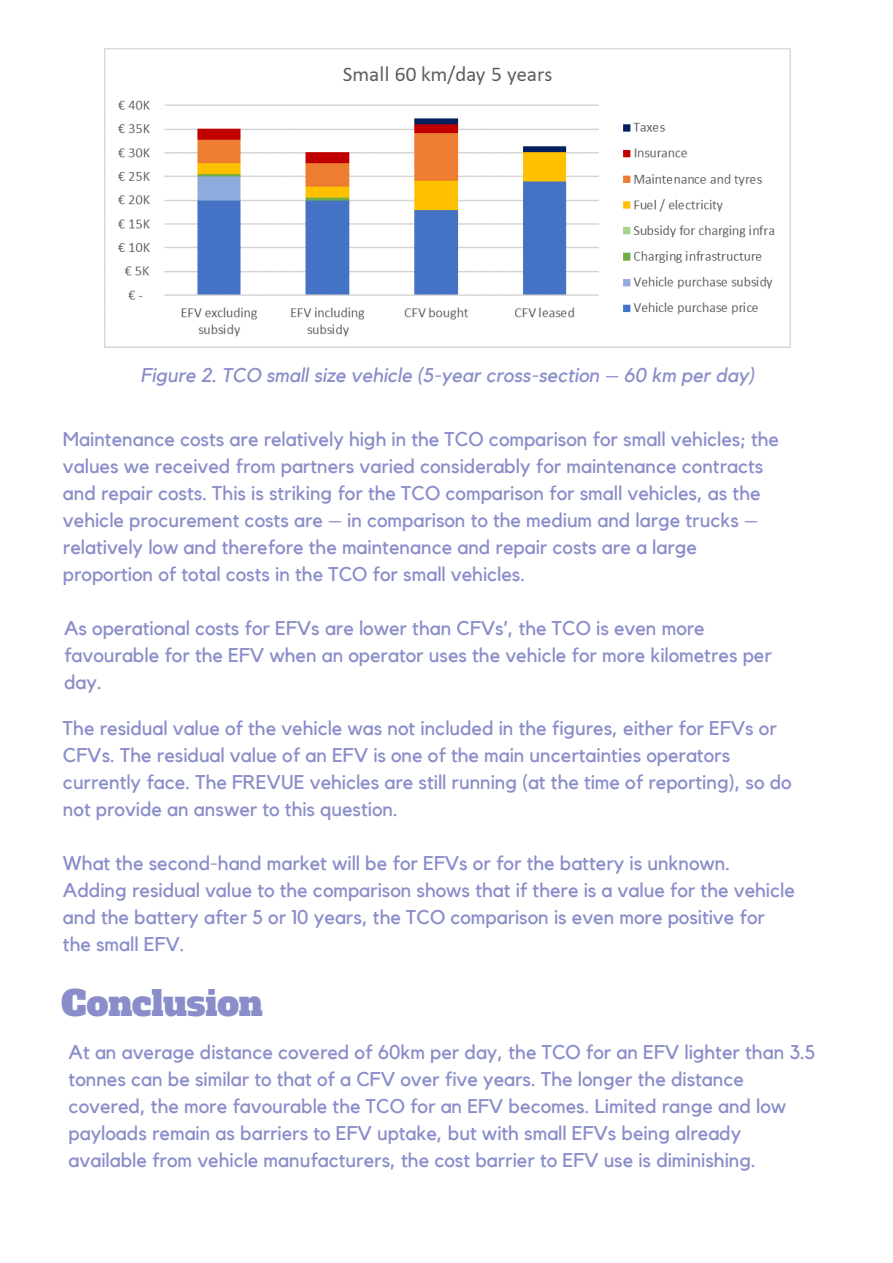
<style>
.page{position:relative;width:893px;height:1263px;background:#fff}
.page>*{position:absolute;margin:0;border:0;box-sizing:border-box;transform-origin:0 0}
.t1{font:34.65px "Alfa Slab One";color:#898dc9}
.t2{font:19.8px/27px "Kollektif";color:#898dc9}
.t3{font:italic 19.8px "Kollektif";color:#898dc9}
</style>
<div class="page">
<img style="left:105px;top:48px;width:685px;height:299px">
<p class="t3" style="left:141px;top:366px;width:615px">Figure 2. TCO small size vehicle (5-year cross-section – 60 km per day)</p>
<p class="t2" style="left:63px;top:427px;width:717px">Maintenance costs are relatively high in the TCO comparison for small vehicles; the values we received from partners varied considerably for maintenance contracts and repair costs. This is striking for the TCO comparison for small vehicles, as the vehicle procurement costs are – in comparison to the medium and large trucks – relatively low and therefore the maintenance and repair costs are a large proportion of total costs in the TCO for small vehicles.</p>
<p class="t2" style="left:64px;top:615px;width:709px">As operational costs for EFVs are lower than CFVs’, the TCO is even more favourable for the EFV when an operator uses the vehicle for more kilometres per day.</p>
<p class="t2" style="left:63px;top:716px;width:730px">The residual value of the vehicle was not included in the figures, either for EFVs or CFVs. The residual value of an EFV is one of the main uncertainties operators currently face. The FREVUE vehicles are still running (at the time of reporting), so do not provide an answer to this question.</p>
<p class="t2" style="left:63px;top:850px;width:733px">What the second-hand market will be for EFVs or for the battery is unknown.<br>Adding residual value to the comparison shows that if there is a value for the vehicle and the battery after 5 or 10 years, the TCO comparison is even more positive for the small EFV.</p>
<h1 class="t1" style="left:61px;top:980px;width:203px">Conclusion</h1>
<p class="t2" style="left:69px;top:1039px;width:748px">At an average distance covered of 60km per day, the TCO for an EFV lighter than 3.5 tonnes can be similar to that of a CFV over five years. The longer the distance covered, the more favourable the TCO for an EFV becomes. Limited range and low payloads remain as barriers to EFV uptake, but with small EFVs being already available from vehicle manufacturers, the cost barrier to EFV use is diminishing.</p>
</div>
